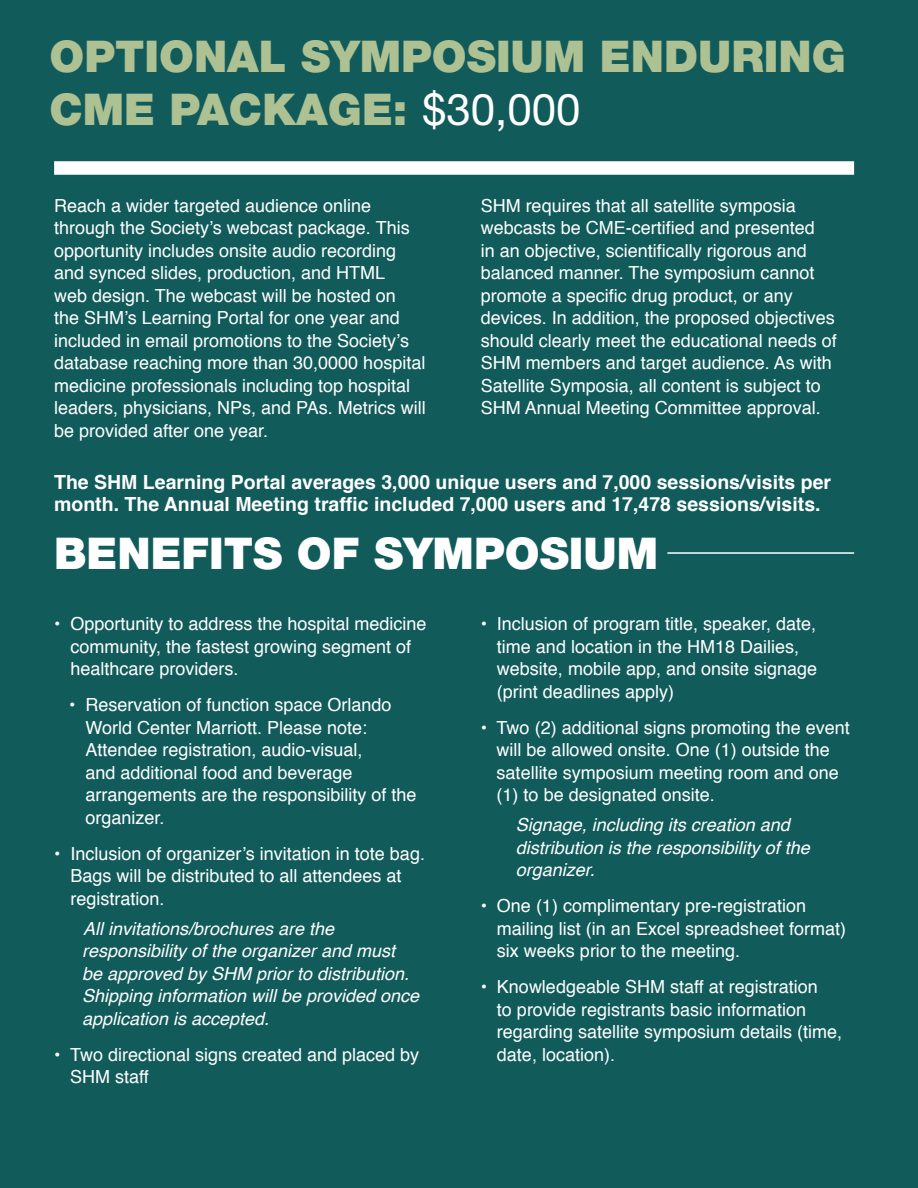
<style>
.page{position:relative;width:918px;height:1188px;background:#125b5b}
.page>*{position:absolute;margin:0;border:0;box-sizing:border-box;transform-origin:0 0}
.t1{font:900 43.8px/52.7px "Helvetica Neue";color:#aec193}
.t2{font:900 43.8px "Helvetica Neue";color:#fff}
.t3{font:700 19.5px/22.5px "Helvetica";color:#fff}
.t4{font:18px/22.5px "Helvetica";color:#fff}
.t5{font:italic 18px/22.5px "Helvetica";color:#fff}
.s1{font-weight:400;color:#fff}
</style>
<div class="page">
<div style="left:54px;top:161px;width:800px;height:14px;background:#fff"></div>
<hr style="left:917px;top:804px;width:1px;height:384px;background:#aec193">
<hr style="left:667px;top:552px;width:187px;height:2px;background:#fff">
<h1 class="t1" style="left:50px;top:30px;width:798px">OPTIONAL SYMPOSIUM ENDURING<br>CME PACKAGE: <span class="s1">$30,000</span></h1>
<p class="t4" style="left:54px;top:195px;width:373px">Reach a wider targeted audience online through the Society’s webcast package. This opportunity includes onsite audio recording and synced slides, production, and HTML<br>web design. The webcast will be hosted on<br>the SHM’s Learning Portal for one year and included in email promotions to the Society’s database reaching more than 30,0000 hospital medicine professionals including top hospital leaders, physicians, NPs, and PAs. Metrics will be provided after one year.</p>
<p class="t4" style="left:481px;top:195px;width:358px">SHM requires that all satellite symposia webcasts be CME-certified and presented<br>in an objective, scientifically rigorous and balanced manner. The symposium cannot promote a specific drug product, or any devices. In addition, the proposed objectives should clearly meet the educational needs of SHM members and target audience. As with Satellite Symposia, all content is subject to SHM Annual Meeting Committee approval.</p>
<p class="t3" style="left:54px;top:471px;width:779px">The SHM Learning Portal averages 3,000 unique users and 7,000 sessions/visits per month. The Annual Meeting traffic included 7,000 users and 17,478 sessions/visits.</p>
<h1 class="t2" style="left:54px;top:527px;width:606px">BENEFITS OF SYMPOSIUM</h1>
<p class="t4" style="left:70px;top:613px;width:358px;text-indent:-16px">• Opportunity to address the hospital medicine community, the fastest growing segment of healthcare providers.</p>
<p class="t4" style="left:85px;top:694px;width:333px;text-indent:-16px">• Reservation of function space Orlando World Center Marriott. Please note:<br>Attendee registration, audio-visual,<br>and additional food and beverage arrangements are the responsibility of the organizer.</p>
<p class="t4" style="left:70px;top:842px;width:356px;text-indent:-16px">• Inclusion of organizer’s invitation in tote bag.<br>Bags will be distributed to all attendees at registration.</p>
<p class="t5" style="left:82px;top:917px;width:339px">All invitations/brochures are the responsibility of the organizer and must be approved by SHM prior to distribution.<br>Shipping information will be provided once application is accepted.</p>
<p class="t4" style="left:70px;top:1043px;width:351px;text-indent:-16px">• Two directional signs created and placed by<br>SHM staff</p>
<p class="t4" style="left:497px;top:613px;width:322px;text-indent:-16px">• Inclusion of program title, speaker, date, time and location in the HM18 Dailies, website, mobile app, and onsite signage (print deadlines apply)</p>
<p class="t4" style="left:497px;top:716px;width:355px;text-indent:-16px">• Two (2) additional signs promoting the event will be allowed onsite. One (1) outside the satellite symposium meeting room and one (1) to be designated onsite.</p>
<p class="t5" style="left:516px;top:814px;width:296px">Signage, including its creation and distribution is the responsibility of the organizer.</p>
<p class="t4" style="left:497px;top:895px;width:351px;text-indent:-16px">• One (1) complimentary pre-registration mailing list (in an Excel spreadsheet format) six weeks prior to the meeting.</p>
<p class="t4" style="left:497px;top:976px;width:347px;text-indent:-16px">• Knowledgeable SHM staff at registration<br>to provide registrants basic information regarding satellite symposium details (time, date, location).</p>
</div>
